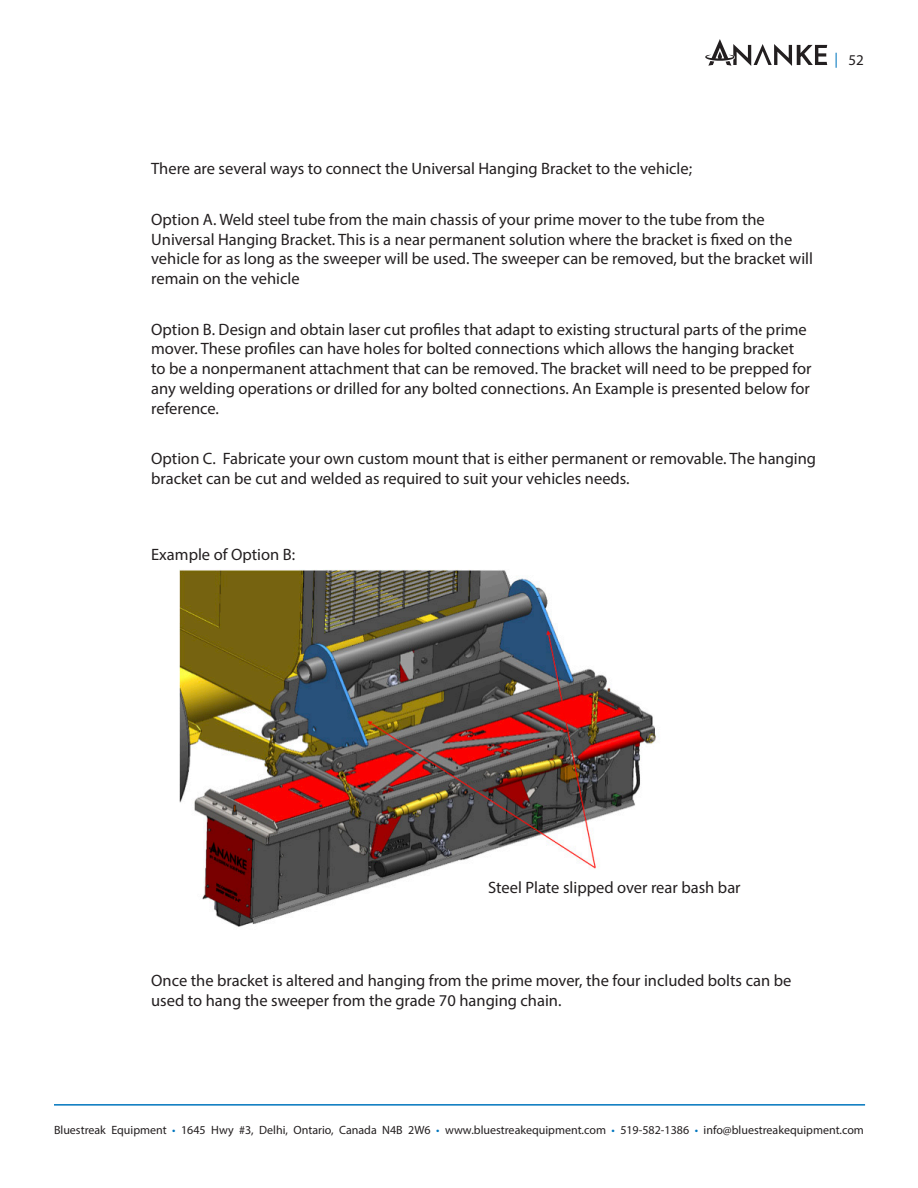
<style>
.page{position:relative;width:918px;height:1188px;background:#fff}
.page>*{position:absolute;margin:0;border:0;box-sizing:border-box;transform-origin:0 0}
.chart_body{font:16.5px/19.8px "Myriad Pro";color:#231f20}
.t1{font:15px "Myriad Pro";color:#231f20}
.t2{font:12px "Myriad Pro";color:#231f20}
.s1{color:#0076be}
</style>
<div class="page">
<hr style="left:54px;top:1104px;width:811px;height:2px;background:#0076be">
<svg style="left:705px;top:39px;width:122px;height:27px"></svg>
<img style="left:179px;top:569px;width:477px;height:358px">
<p class="t1" style="left:834px;top:51px;width:31px"><span class="s1">|</span> 52</p>
<p class="chart_body" style="left:151px;top:159px;width:542px">There are several ways to connect the Universal Hanging Bracket to the vehicle;</p>
<p class="chart_body" style="left:151px;top:209px;width:663px">Option A. Weld steel tube from the main chassis of your prime mover to the tube from the Universal Hanging Bracket. This is a near permanent solution where the bracket is fixed on the vehicle for as long as the sweeper will be used. The sweeper can be removed, but the bracket will remain on the vehicle</p>
<p class="chart_body" style="left:151px;top:319px;width:662px">Option B. Design and obtain laser cut profiles that adapt to existing structural parts of the prime mover. These profiles can have holes for bolted connections which allows the hanging bracket to be a nonpermanent attachment that can be removed. The bracket will need to be prepped for any welding operations or drilled for any bolted connections. An Example is presented below for reference.</p>
<p class="chart_body" style="left:151px;top:448px;width:666px">Option C. Fabricate your own custom mount that is either permanent or removable. The hanging bracket can be cut and welded as required to suit your vehicles needs.</p>
<p class="chart_body" style="left:151px;top:544px;width:146px">Example of Option B:</p>
<p class="chart_body" style="left:488px;top:877px;width:254px">Steel Plate slipped over rear bash bar</p>
<p class="chart_body" style="left:151px;top:970px;width:642px">Once the bracket is altered and hanging from the prime mover, the four included bolts can be used to hang the sweeper from the grade 70 hanging chain.</p>
<p class="t2" style="left:54px;top:1123px;width:811px">Bluestreak Equipment <span class="s1">•</span> 1645 Hwy #3, Delhi, Ontario, Canada N4B 2W6 <span class="s1">•</span> www.bluestreakequipment.com <span class="s1">•</span> 519-582-1386 <span class="s1">•</span> info@bluestreakequipment.com</p>
</div>
